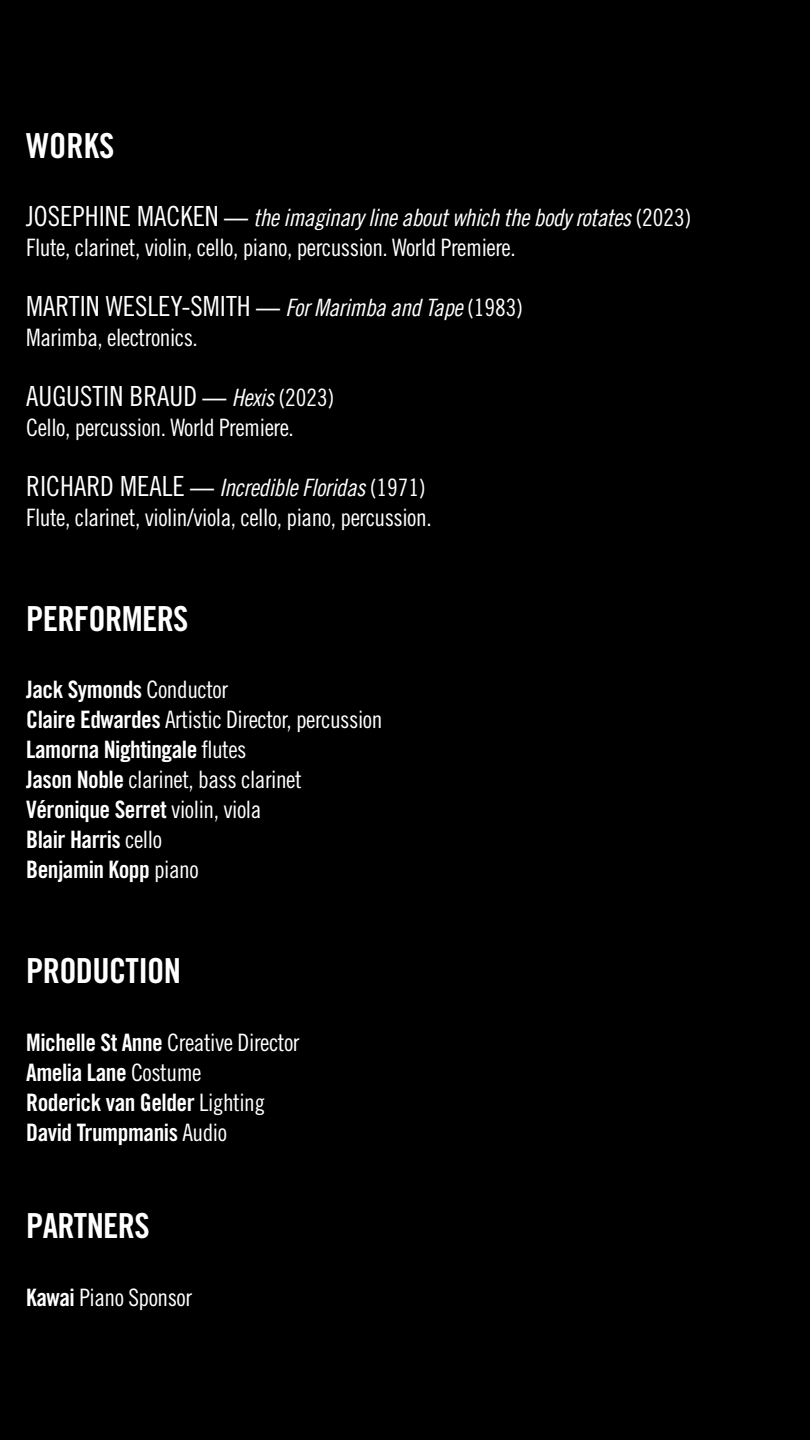
<style>
.page{position:relative;width:810px;height:1440px;background:#000}
.page>*{position:absolute;margin:0;border:0;box-sizing:border-box;transform-origin:0 0}
.Main_Body_Copy{font:34.5px "Trade Gothic LT Std Bd Cn 20";letter-spacing:-.02em;color:#fff}
.Main_Body_Copy-2{font:27.75px "Trade Gothic LT Std Cn 18";color:#fff}
.Main_Body_Copy-3{font:24px "Trade Gothic LT Std Cn 18";letter-spacing:-.02em;color:#fff}
.Main_Body_Copy-4{font:24px "Trade Gothic LT Std Bd Cn 20";letter-spacing:-.02em;color:#fff}
.Main_Body_Copy-5{font:24px "Trade Gothic LT Cond Eighteen Obl";letter-spacing:-.02em;color:#fff}
.s1{font-family:"Trade Gothic LT Std Cn 18";font-size:27.75px}
.s2{font-family:"Trade Gothic LT Std Bd Cn 20"}
.s3{font-family:"Trade Gothic LT Std Cn 18"}
.s4{font-family:"Trade Gothic LT Std Bd Cn 20";font-size:24px}
.s5{font-family:"Trade Gothic LT Cond Eighteen Obl";font-size:24px}
.s6{font-size:24px}
</style>
<div class="page">
<p class="Main_Body_Copy" style="left:26px;top:125px;width:90px">WORKS</p>
<p class="Main_Body_Copy-5" style="left:26px;top:203px;width:667px"><span class="s1">JOSEPHINE MACKEN</span> <span class="s2">—</span> the imaginary line about which the body rotates <span class="s3">(2023)</span></p>
<p class="Main_Body_Copy-3" style="left:26px;top:233px;width:491px">Flute, clarinet, violin, cello, piano, percussion. World Premiere.</p>
<p class="Main_Body_Copy-2" style="left:26px;top:290px;width:498px">MARTIN WESLEY-SMITH <span class="s4">—</span> <span class="s5">For Marimba and Tape</span> <span class="s6">(1983)</span></p>
<p class="Main_Body_Copy-3" style="left:26px;top:323px;width:173px">Marimba, electronics.</p>
<p class="Main_Body_Copy-2" style="left:26px;top:380px;width:310px">AUGUSTIN BRAUD <span class="s4">—</span> <span class="s5">Hexis</span> <span class="s6">(2023)</span></p>
<p class="Main_Body_Copy-3" style="left:26px;top:413px;width:269px">Cello, percussion. World Premiere.</p>
<p class="Main_Body_Copy-5" style="left:26px;top:473px;width:401px"><span class="s1">RICHARD MEALE</span> <span class="s2">—</span> Incredible Floridas <span class="s3">(1971)</span></p>
<p class="Main_Body_Copy-3" style="left:26px;top:503px;width:407px">Flute, clarinet, violin/viola, cello, piano, percussion.</p>
<p class="Main_Body_Copy" style="left:26px;top:598px;width:164px">PERFORMERS</p>
<p class="Main_Body_Copy-4" style="left:26px;top:675px;width:203px">Jack Symonds <span class="s3">Conductor</span></p>
<p class="Main_Body_Copy-3" style="left:26px;top:706px;width:358px"><span class="s2">Claire Edwardes</span> Artistic Director, percussion</p>
<p class="Main_Body_Copy-4" style="left:26px;top:735px;width:222px">Lamorna Nightingale <span class="s3">flutes</span></p>
<p class="Main_Body_Copy-3" style="left:26px;top:766px;width:277px"><span class="s2">Jason Noble</span> clarinet, bass clarinet</p>
<p class="Main_Body_Copy-4" style="left:26px;top:795px;width:237px">Véronique Serret <span class="s3">violin, viola</span></p>
<p class="Main_Body_Copy-4" style="left:26px;top:825px;width:137px">Blair Harris <span class="s3">cello</span></p>
<p class="Main_Body_Copy-4" style="left:26px;top:855px;width:174px">Benjamin Kopp <span class="s3">piano</span></p>
<p class="Main_Body_Copy" style="left:26px;top:950px;width:156px">PRODUCTION</p>
<p class="Main_Body_Copy-3" style="left:26px;top:1028px;width:275px"><span class="s2">Michelle St Anne</span> Creative Director</p>
<p class="Main_Body_Copy-4" style="left:26px;top:1058px;width:177px">Amelia Lane <span class="s3">Costume</span></p>
<p class="Main_Body_Copy-4" style="left:26px;top:1088px;width:240px">Roderick van Gelder <span class="s3">Lighting</span></p>
<p class="Main_Body_Copy-4" style="left:26px;top:1118px;width:202px">David Trumpmanis <span class="s3">Audio</span></p>
<p class="Main_Body_Copy" style="left:26px;top:1205px;width:125px">PARTNERS</p>
<p class="Main_Body_Copy-3" style="left:26px;top:1283px;width:167px"><span class="s2">Kawai</span> Piano Sponsor</p>
</div>
